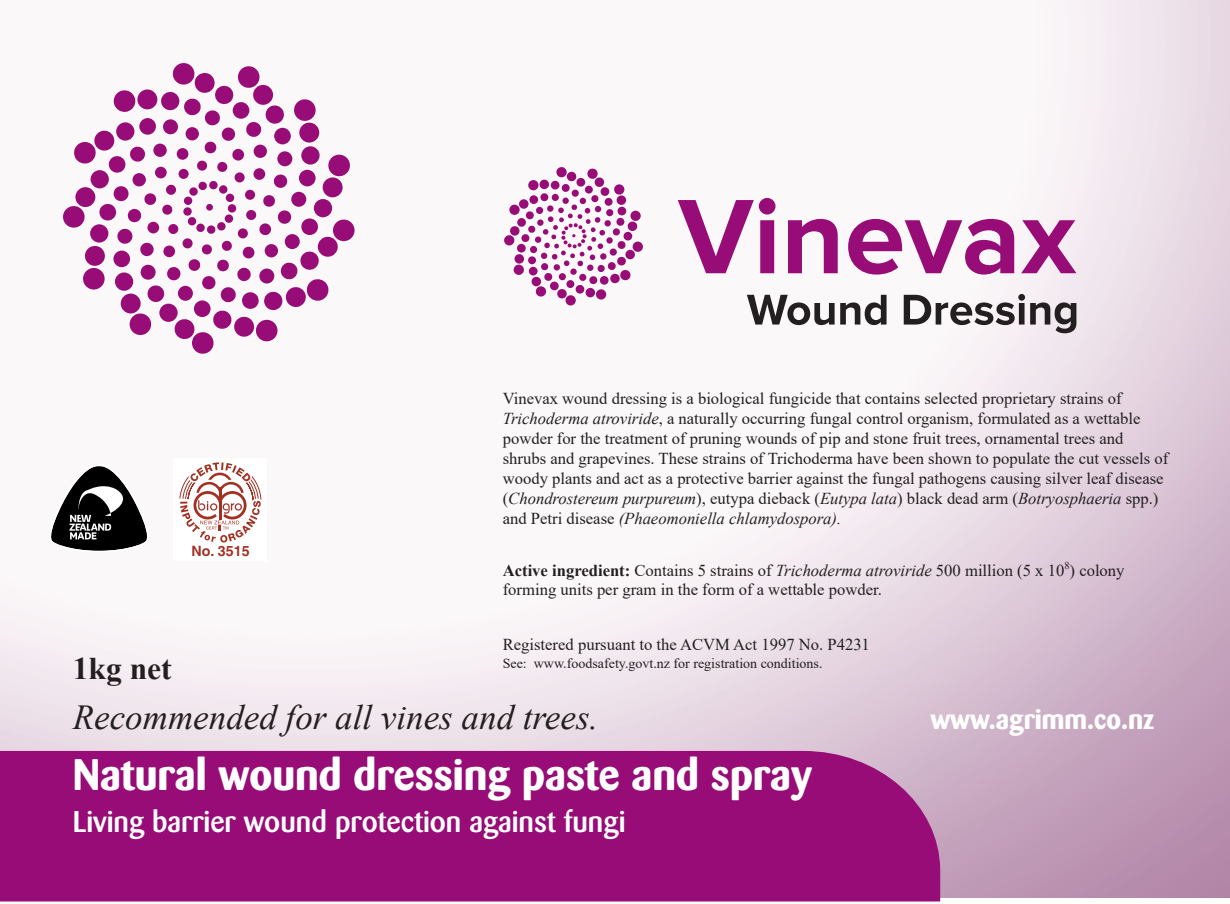
<style>
.page{position:relative;width:1230px;height:904px;background:#fff}
.page>*{position:absolute;margin:0;border:0;box-sizing:border-box;transform-origin:0 0}
.t1{font:700 43.75px "Barmeno";color:#fff}
.t2{font:italic 35px "Times New Roman";color:#231f20}
.t3{font:700 31.5px "Times New Roman";color:#231f20}
.t4{font:500 29.75px "Barmeno";color:#fff}
.t5{font:700 28px "Barmeno";color:#fff}
.t6{font:16.62px/19.9px "Times New Roman";color:#231f20}
.t7{font:700 14.35px "Helvetica";color:#a33123}
.t8{font:14px "Times New Roman";color:#231f20}
.s1{font-style:italic}
.s2{font-weight:700}
</style>
<div class="page">
<div style="left:0;top:750px;width:940px;height:151px;background:#970c76"></div>
<svg style="left:47px;top:464px;width:104px;height:88px"></svg>
<svg style="left:179px;top:462px;width:83px;height:80px"></svg>
<svg style="left:747px;top:294px;width:329px;height:39px"></svg>
<svg style="left:504px;top:166px;width:139px;height:140px"></svg>
<svg style="left:678px;top:198px;width:398px;height:76px"></svg>
<svg style="left:63px;top:62px;width:292px;height:293px"></svg>
<p class="t6" style="left:503px;top:388px;width:667px">Vinevax wound dressing is a biological fungicide that contains selected proprietary strains of <span class="s1">Trichoderma atroviride</span>, a naturally occurring fungal control organism, formulated as a wettable powder for the treatment of pruning wounds of pip and stone fruit trees, ornamental trees and shrubs and grapevines. These strains of Trichoderma have been shown to populate the cut vessels of woody plants and act as a protective barrier against the fungal pathogens causing silver leaf disease (<span class="s1">Chondrostereum purpureum</span>), eutypa dieback (<span class="s1">Eutypa lata</span>) black dead arm (<span class="s1">Botryosphaeria</span> spp.) and Petri disease <span class="s1">(Phaeomoniella chlamydospora).</span></p>
<p class="t6" style="left:503px;top:559px;width:623px"><span class="s2">Active ingredient:</span> Contains 5 strains of <span class="s1">Trichoderma atroviride</span> 500 million (5 x 10<sup>8</sup>) colony forming units per gram in the form of a wettable powder.</p>
<p class="t6" style="left:503px;top:633px;width:369px">Registered pursuant to the ACVM Act 1997 No. P4231</p>
<p class="t8" style="left:503px;top:653px;width:321px">See: www.foodsafety.govt.nz for registration conditions.</p>
<p class="t2" style="left:73px;top:692px;width:527px">Recommended for all vines and trees.</p>
<p class="t1" style="left:73px;top:748px;width:741px">Natural wound dressing paste and spray</p>
<p class="t4" style="left:73px;top:803px;width:554px">Living barrier wound protection against fungi</p>
<p class="t7" style="left:192px;top:542px;width:60px">No. 3515</p>
<p class="t3" style="left:73px;top:646px;width:100px">1kg net</p>
<p class="t5" style="left:930px;top:701px;width:225px">www.agrimm.co.nz</p>
</div>
